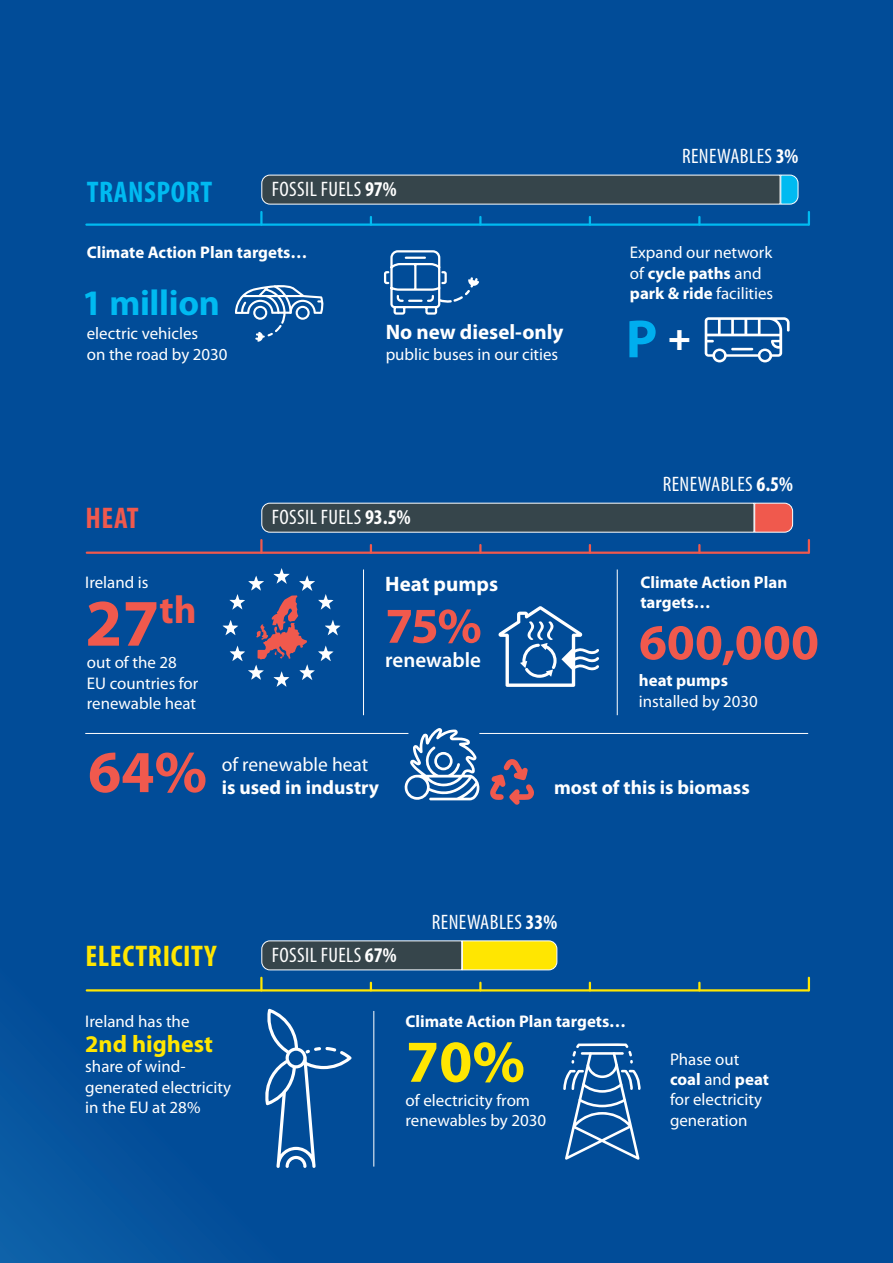
<style>
.page{position:relative;width:893px;height:1263px;background:#014c98}
.page>*{position:absolute;margin:0;border:0;box-sizing:border-box;transform-origin:0 0}
.t1{font:700 66.9px "Myriad Pro";color:#f0594d}
.t2{font:700 59.85px "Myriad Pro";color:#f0594d}
.t3{font:700 59.85px "Myriad Pro";color:#ffe601}
.t4{font:700 50.4px "Myriad Pro";letter-spacing:.005em;color:#f0594d}
.t5{font:900 37.35px "Myriad Pro";color:#fff}
.t6{font:700 36px "Myriad Pro";letter-spacing:-.01em;color:#00baf1}
.t7{font:700 condensed 30px "Myriad Pro";letter-spacing:.02em;color:#ffe601}
.t8{font:700 condensed 30px "Myriad Pro";letter-spacing:.02em;color:#00baf1}
.t9{font:700 condensed 30px "Myriad Pro";color:#f0594d}
.t10{font:700 24px "Myriad Pro";color:#ffe601}
.t11{font:condensed 21px "Myriad Pro";letter-spacing:.02em;color:#fff}
.t12{font:700 21px "Myriad Pro";color:#fff}
.t13{font:600 21px "Myriad Pro";color:#fff}
.t14{font:700 19.5px "Myriad Pro";color:#fff}
.t15{font:19.5px "Myriad Pro";color:#fff}
.t16{font:16.8px/20.2px "Myriad Pro";color:#fff}
.t17{font:700 16.8px/20.2px "Myriad Pro";color:#fff}
.s1{font-weight:700}
</style>
<div class="page">
<svg style="left:261px;top:502px;width:532px;height:31px;background:#4d535a"></svg>
<svg style="left:261px;top:940px;width:297px;height:31px;background:#7b8046"></svg>
<svg style="left:261px;top:174px;width:538px;height:31px;background:#40555e"></svg>
<hr style="left:86px;top:223px;width:722px;height:3px;background:#00baf1">
<svg style="left:235px;top:285px;width:89px;height:57px"></svg>
<svg style="left:705px;top:317px;width:85px;height:45px"></svg>
<svg style="left:629px;top:320px;width:27px;height:37px"></svg>
<svg style="left:498px;top:606px;width:101px;height:81px"></svg>
<hr style="left:363px;top:569px;width:1px;height:146px;background:#fff">
<hr style="left:617px;top:569px;width:1px;height:146px;background:#fff">
<hr style="left:87px;top:552px;width:721px;height:2px;background:#f0594d">
<svg style="left:223px;top:568px;width:118px;height:119px"></svg>
<hr style="left:85px;top:733px;width:323px;height:1px;background:#fff">
<hr style="left:479px;top:733px;width:329px;height:1px;background:#fff">
<hr style="left:373px;top:1011px;width:1px;height:155px;background:#fff">
<hr style="left:87px;top:989px;width:721px;height:2px;background:#ffe601">
<svg style="left:563px;top:1043px;width:78px;height:117px"></svg>
<svg style="left:384px;top:250px;width:95px;height:65px"></svg>
<svg style="left:265px;top:1009px;width:86px;height:159px"></svg>
<svg style="left:370px;top:217px;width:2px;height:6px"></svg>
<svg style="left:479px;top:217px;width:3px;height:7px"></svg>
<svg style="left:589px;top:217px;width:2px;height:6px"></svg>
<svg style="left:698px;top:217px;width:2px;height:7px"></svg>
<svg style="left:260px;top:212px;width:3px;height:12px"></svg>
<svg style="left:808px;top:212px;width:2px;height:13px"></svg>
<svg style="left:370px;top:545px;width:2px;height:7px"></svg>
<svg style="left:479px;top:545px;width:3px;height:7px"></svg>
<svg style="left:589px;top:545px;width:2px;height:7px"></svg>
<svg style="left:698px;top:545px;width:2px;height:7px"></svg>
<svg style="left:260px;top:540px;width:3px;height:12px"></svg>
<svg style="left:808px;top:540px;width:2px;height:13px"></svg>
<svg style="left:370px;top:983px;width:2px;height:6px"></svg>
<svg style="left:479px;top:983px;width:3px;height:7px"></svg>
<svg style="left:589px;top:983px;width:2px;height:6px"></svg>
<svg style="left:698px;top:983px;width:2px;height:7px"></svg>
<svg style="left:260px;top:978px;width:3px;height:12px"></svg>
<svg style="left:808px;top:978px;width:2px;height:12px"></svg>
<svg style="left:490px;top:759px;width:44px;height:46px"></svg>
<svg style="left:404px;top:728px;width:76px;height:72px"></svg>
<h3 class="t8" style="left:87px;top:173px;width:127px">TRANSPORT</h3>
<p class="t11" style="left:272px;top:176px;width:126px">FOSSIL FUELS <span class="s1">97%</span></p>
<p class="t17" style="left:87px;top:242px;width:222px">Climate Action Plan targets…</p>
<h3 class="t6" style="left:82px;top:279px;width:139px">1 million</h3>
<p class="t16" style="left:87px;top:323px;width:142px">electric vehicles<br>on the road by 2030</p>
<p class="t12" style="left:386px;top:318px;width:179px">No new diesel-only</p>
<p class="t16" style="left:386px;top:343px;width:174px">public buses in our cities</p>
<h3 class="t9" style="left:86px;top:499px;width:55px">HEAT</h3>
<p class="t16" style="left:85px;top:572px;width:65px">Ireland is</p>
<h1 class="t1" style="left:85px;top:579px;width:113px">27<sup>th</sup></h1>
<p class="t16" style="left:87px;top:652px;width:113px">out of the 28<br>EU countries for renewable heat</p>
<p class="t11" style="left:272px;top:504px;width:140px">FOSSIL FUELS <span class="s1">93.5%</span></p>
<p class="t12" style="left:385px;top:570px;width:114px">Heat pumps</p>
<h3 class="t4" style="left:385px;top:593px;width:98px">75%</h3>
<p class="t13" style="left:385px;top:647px;width:97px">renewable</p>
<p class="t11" style="left:682px;top:144px;width:118px">RENEWABLES <span class="s1">3%</span></p>
<p class="t16" style="left:630px;top:242px;width:145px">Expand our network of <span class="s1">cycle paths</span> and <span class="s1">park &amp; ride</span> facilities</p>
<h3 class="t5" style="left:668px;top:312px;width:24px">+</h3>
<p class="t11" style="left:663px;top:472px;width:132px">RENEWABLES <span class="s1">6.5%</span></p>
<p class="t17" style="left:640px;top:572px;width:148px">Climate Action Plan targets…</p>
<h3 class="t4" style="left:639px;top:609px;width:182px">600,000</h3>
<p class="t17" style="left:639px;top:670px;width:91px">heat pumps</p>
<p class="t16" style="left:639px;top:691px;width:120px">installed by 2030</p>
<h2 class="t2" style="left:88px;top:733px;width:121px">64%</h2>
<p class="t15" style="left:222px;top:752px;width:148px">of renewable heat</p>
<p class="t14" style="left:222px;top:775px;width:159px">is used in industry</p>
<p class="t14" style="left:554px;top:775px;width:197px">most of this is biomass</p>
<p class="t11" style="left:432px;top:909px;width:127px">RENEWABLES <span class="s1">33%</span></p>
<h3 class="t7" style="left:86px;top:937px;width:133px">ELECTRICITY</h3>
<p class="t11" style="left:272px;top:942px;width:126px">FOSSIL FUELS <span class="s1">67%</span></p>
<p class="t16" style="left:85px;top:1010px;width:106px">Ireland has the</p>
<p class="t17" style="left:406px;top:1010px;width:222px">Climate Action Plan targets…</p>
<h3 class="t10" style="left:85px;top:1028px;width:129px">2nd highest</h3>
<p class="t16" style="left:85px;top:1056px;width:147px">share of wind&shy;generated electricity in the EU at 28%</p>
<h2 class="t3" style="left:406px;top:1022px;width:121px">70%</h2>
<p class="t16" style="left:406px;top:1090px;width:142px">of electricity from renewables by 2030</p>
<p class="t16" style="left:670px;top:1049px;width:100px">Phase out <span class="s1">coal</span> and <span class="s1">peat </span>for electricity generation</p>
</div>
